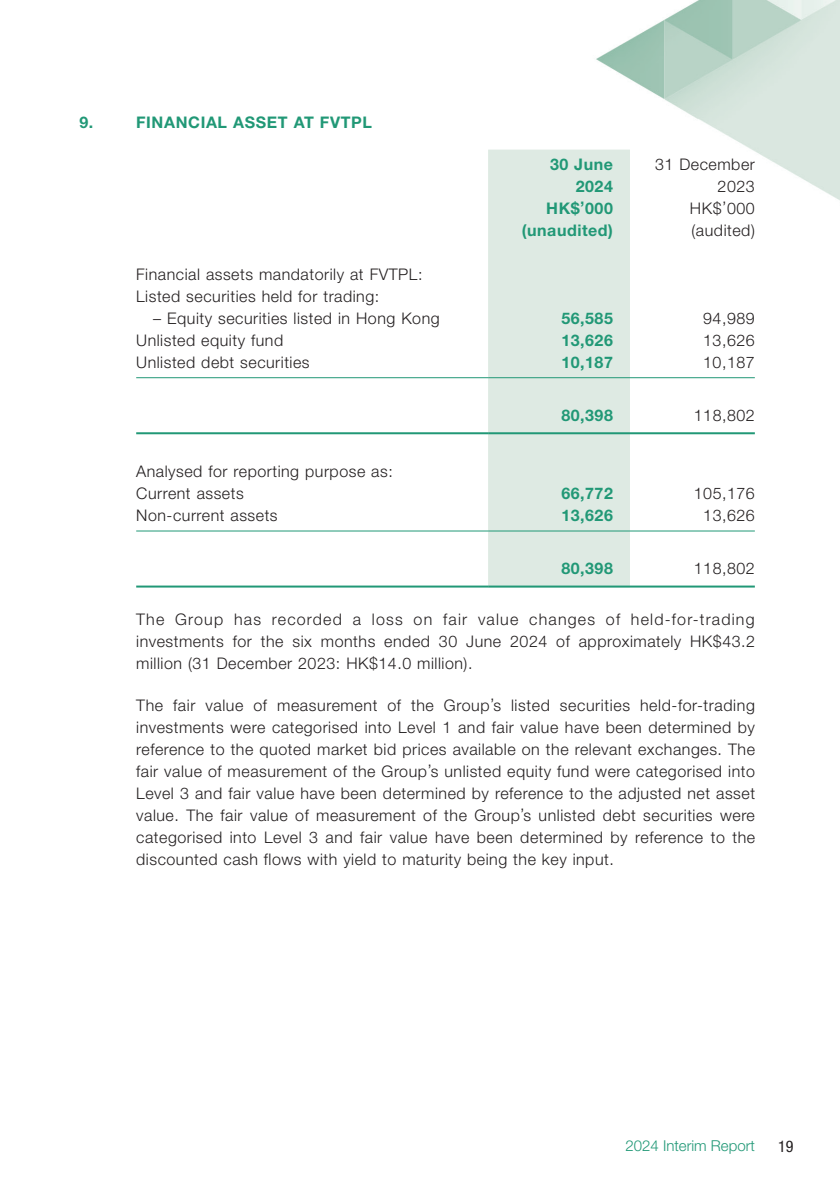
<style>
.page{position:relative;width:840px;height:1191px;background:#fff}
.page>*{position:absolute;margin:0;border:0;box-sizing:border-box;transform-origin:0 0}
.t1{font:300 16px/22px "Helvetica Neue LT Std";letter-spacing:.035em;color:#231f20}
.t2{font:700 16px/22px "Helvetica Neue LT Std";letter-spacing:.035em;color:#219876;text-align:right}
.t3{font:condensed 16px "Helvetica Neue LT Std";color:#231f20}
.t4{font:300 15px "Helvetica Neue LT Std";color:#219876}
</style>
<div class="page">
<img style="left:136px;top:0;width:703px;height:588px">
<div style="left:488px;top:150px;width:141px;height:435px;background:#deeae3"></div>
<hr style="left:136px;top:377px;width:352px;height:1px;background:#219876">
<hr style="left:488px;top:377px;width:141px;height:1px;background:#219876">
<hr style="left:629px;top:377px;width:125px;height:1px;background:#219876">
<hr style="left:136px;top:432px;width:352px;height:2px;background:#219876">
<hr style="left:488px;top:432px;width:141px;height:2px;background:#219876">
<hr style="left:629px;top:432px;width:125px;height:2px;background:#219876">
<hr style="left:136px;top:530px;width:352px;height:1px;background:#219876">
<hr style="left:488px;top:530px;width:141px;height:1px;background:#219876">
<hr style="left:629px;top:530px;width:125px;height:1px;background:#219876">
<hr style="left:136px;top:585px;width:352px;height:2px;background:#219876">
<hr style="left:488px;top:585px;width:141px;height:2px;background:#219876">
<hr style="left:629px;top:585px;width:125px;height:2px;background:#219876">
<p class="t2" style="left:79px;top:111px;width:15px">9.</p>
<p class="t2" style="left:136px;top:111px;width:237px">FINANCIAL ASSET AT FVTPL</p>
<p class="t2" style="left:549px;top:152px;width:64px">30 June<br>2024</p>
<p class="t1" style="left:654px;top:152px;width:101px;text-align:right">31 December<br>2023</p>
<p class="t2" style="left:546px;top:196px;width:68px">HK$’000</p>
<p class="t1" style="left:689px;top:196px;width:66px">HK$’000</p>
<p class="t2" style="left:521px;top:218px;width:92px">(unaudited)</p>
<p class="t1" style="left:691px;top:218px;width:65px">(audited)</p>
<p class="t1" style="left:136px;top:262px;width:287px">Financial assets mandatorily at FVTPL:<br>Listed securities held for trading:</p>
<p class="t1" style="left:153px;top:306px;width:288px">– Equity securities listed in Hong Kong</p>
<p class="t2" style="left:561px;top:306px;width:53px">56,585</p>
<p class="t1" style="left:702px;top:306px;width:53px">94,989</p>
<p class="t1" style="left:136px;top:328px;width:148px">Unlisted equity fund</p>
<p class="t2" style="left:561px;top:328px;width:53px">13,626</p>
<p class="t1" style="left:702px;top:328px;width:53px">13,626</p>
<p class="t1" style="left:136px;top:350px;width:175px">Unlisted debt securities</p>
<p class="t2" style="left:561px;top:350px;width:53px">10,187</p>
<p class="t1" style="left:702px;top:350px;width:53px">10,187</p>
<p class="t2" style="left:561px;top:404px;width:53px">80,398</p>
<p class="t1" style="left:693px;top:404px;width:62px">118,802</p>
<p class="t1" style="left:136px;top:460px;width:258px">Analysed for reporting purpose as:<br>Current assets</p>
<p class="t2" style="left:561px;top:482px;width:53px">66,772</p>
<p class="t1" style="left:693px;top:482px;width:62px">105,176</p>
<p class="t1" style="left:136px;top:504px;width:143px">Non-current assets</p>
<p class="t2" style="left:561px;top:504px;width:53px">13,626</p>
<p class="t1" style="left:702px;top:504px;width:53px">13,626</p>
<p class="t2" style="left:561px;top:557px;width:53px">80,398</p>
<p class="t1" style="left:693px;top:557px;width:62px">118,802</p>
<p class="t1" style="left:136px;top:608px;width:620px;text-align:justify">The Group has recorded a loss on fair value changes of held-for-trading investments for the six months ended 30 June 2024 of approximately HK$43.2 million (31 December 2023: HK$14.0 million).</p>
<p class="t1" style="left:136px;top:694px;width:620px;text-align:justify">The fair value of measurement of the Group’s listed securities held-for-trading investments were categorised into Level 1 and fair value have been determined by reference to the quoted market bid prices available on the relevant exchanges. The fair value of measurement of the Group’s unlisted equity fund were categorised into Level 3 and fair value have been determined by reference to the adjusted net asset value. The fair value of measurement of the Group’s unlisted debt securities were categorised into Level 3 and fair value have been determined by reference to the discounted cash flows with yield to maturity being the key input.</p>
<p class="t4" style="left:625px;top:1136px;width:131px">2024 Interim Report</p>
<p class="t3" style="left:777px;top:1137px;width:17px">19</p>
</div>
